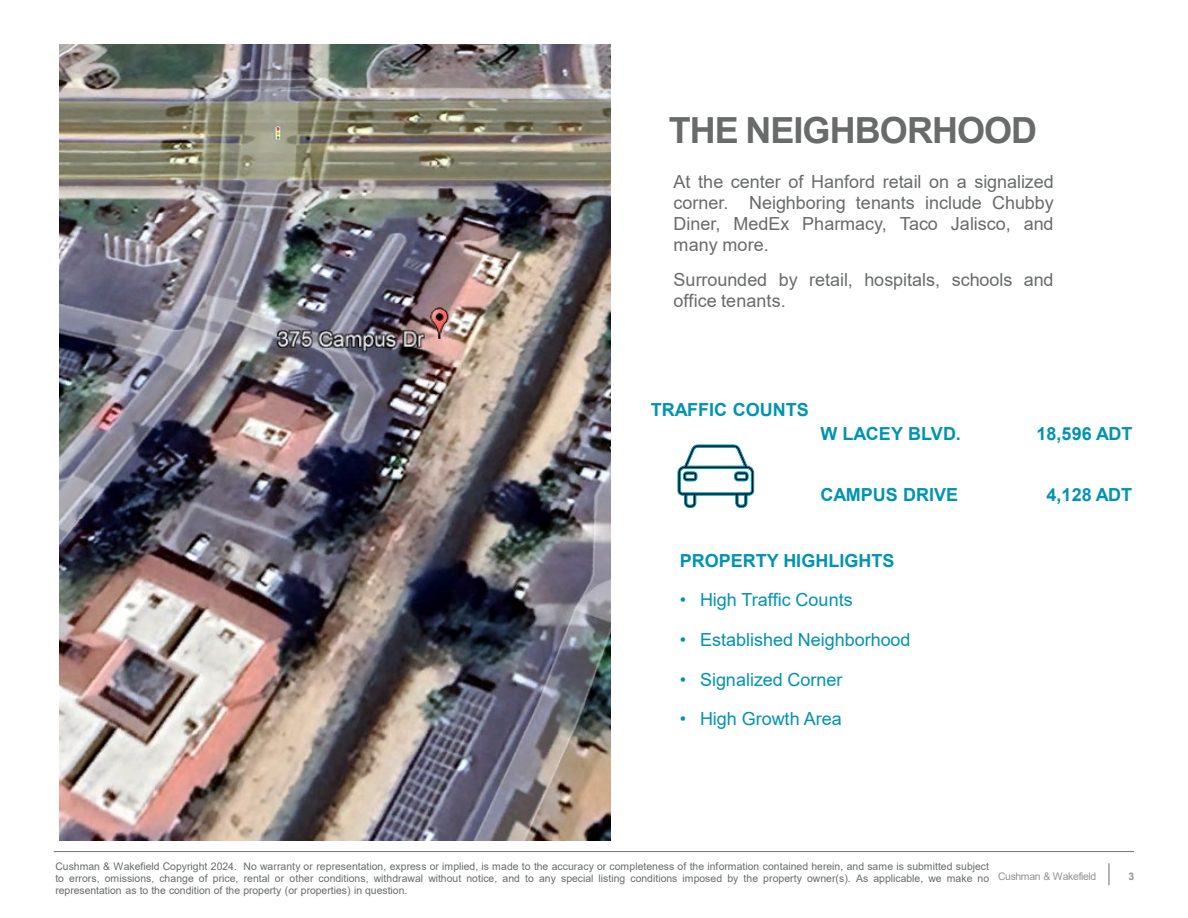
<style>
.page{position:relative;width:1188px;height:918px;background:#fff}
.page>*{position:absolute;margin:0;border:0;box-sizing:border-box;transform-origin:0 0}
.t1{font:700 36px "Arial";letter-spacing:-.025em;color:#696b6b}
.t2{font:18px/21px "Arial";color:#696b6b;text-align:justify}
.t3{font:18px "Arial";color:#0093b2}
.t4{font:700 18px "Arial";color:#0093b2}
.t5{font:10.5px/12px "Arial";letter-spacing:-.005em;color:#696b6b;text-align:justify}
.t6{font:10.5px "Arial";letter-spacing:-.035em;color:#929392}
.t7{font:700 10.5px "Arial";color:#929392}
</style>
<div class="page">
<hr style="left:54px;top:851px;width:1080px;height:1px;background:#717271">
<svg style="left:1109px;top:863px;width:1px;height:22px"></svg>
<svg style="left:677px;top:444px;width:78px;height:64px"></svg>
<img style="left:60px;top:44px;width:550px;height:797px">
<p class="t1" style="left:669px;top:105px;width:370px">THE NEIGHBORHOOD</p>
<p class="t2" style="left:674px;top:171px;width:382px">At the center of Hanford retail on a signalized corner. Neighboring tenants include Chubby Diner, MedEx Pharmacy, Taco Jalisco, and many more.</p>
<p class="t2" style="left:674px;top:269px;width:382px">Surrounded by retail, hospitals, schools and office tenants.</p>
<p class="t4" style="left:651px;top:397px;width:159px">TRAFFIC COUNTS</p>
<p class="t4" style="left:820px;top:421px;width:142px">W LACEY BLVD.</p>
<p class="t4" style="left:1036px;top:421px;width:97px">18,596 ADT</p>
<p class="t4" style="left:820px;top:482px;width:139px">CAMPUS DRIVE</p>
<p class="t4" style="left:1047px;top:482px;width:87px">4,128 ADT</p>
<p class="t4" style="left:680px;top:548px;width:216px">PROPERTY HIGHLIGHTS</p>
<p class="t3" style="left:680px;top:588px;width:175px">• High Traffic Counts</p>
<p class="t3" style="left:680px;top:627px;width:232px">• Established Neighborhood</p>
<p class="t3" style="left:680px;top:667px;width:164px">• Signalized Corner</p>
<p class="t3" style="left:680px;top:706px;width:164px">• High Growth Area</p>
<p class="t5" style="left:55px;top:860px;width:935px">Cushman &amp; Wakefield Copyright 2024. No warranty or representation, express or implied, is made to the accuracy or completeness of the information contained herein, and same is submitted subject to errors, omissions, change of price, rental or other conditions, withdrawal without notice, and to any special listing conditions imposed by the property owner(s). As applicable, we make no representation as to the condition of the property (or properties) in question.</p>
<p class="t6" style="left:998px;top:869px;width:100px">Cushman &amp; Wakefield</p>
<p class="t7" style="left:1129px;top:868px;width:7px">3</p>
</div>
